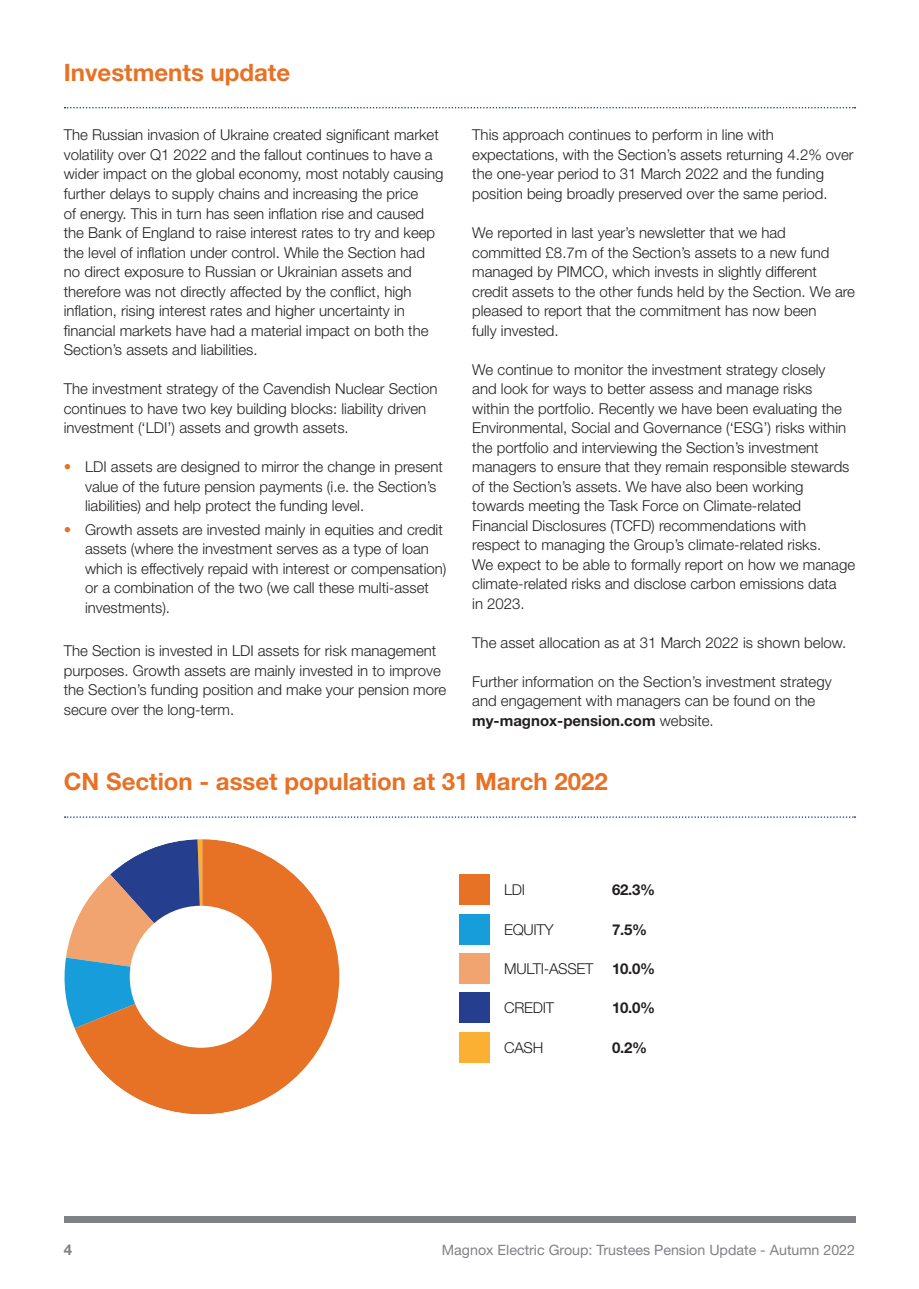
<style>
.page{position:relative;width:919px;height:1289px;background:#fff}
.page>*{position:absolute;margin:0;border:0;box-sizing:border-box;transform-origin:0 0}
.t1{font:700 24px "Helvetica Neue LT Std";color:#e77124}
.t2{font:300 15px/19.5px "Helvetica Neue LT Std";color:#231f20}
.t3{font:700 15px "Helvetica Neue LT Std";color:#231f20}
.t4{font:300 15px "Helvetica Neue LT Std";letter-spacing:-.02em;color:#231f20}
.t5{font:700 15px "Helvetica Neue LT Std";color:#808285}
.t6{font:14.25px "Helvetica Neue LT Std";color:#808285}
.s1{color:#e77124}
.s2{font-weight:700}
</style>
<div class="page">
<div style="left:64px;top:1216px;width:791px;height:6px;background:#808285"></div>
<svg style="left:64px;top:924px;width:11px;height:104px"></svg>
<svg style="left:75px;top:839px;width:264px;height:275px;fill:#e77124"></svg>
<div style="left:130px;top:905px;width:142px;height:142px;background:#fff;border-radius:50%"></div>
<svg style="left:65px;top:816px;width:790px;height:1px"></svg>
<svg style="left:65px;top:107px;width:790px;height:1px"></svg>
<div style="left:459px;top:874px;width:31px;height:31px;background:#e77124"></div>
<div style="left:459px;top:913px;width:31px;height:31px;background:#179dd9"></div>
<div style="left:459px;top:953px;width:31px;height:30px;background:#f1a46f"></div>
<div style="left:459px;top:992px;width:31px;height:31px;background:#253f8e"></div>
<div style="left:459px;top:1031px;width:31px;height:31px;background:#fbb033"></div>
<p class="t1" style="left:64px;top:58px;width:228px">Investments update</p>
<p class="t2" style="left:64px;top:125px;width:381px">The Russian invasion of Ukraine created significant market volatility over Q1 2022 and the fallout continues to have a wider impact on the global economy, most notably causing further delays to supply chains and increasing the price<br>of energy. This in turn has seen inflation rise and caused the Bank of England to raise interest rates to try and keep the level of inflation under control. While the Section had no direct exposure to Russian or Ukrainian assets and therefore was not directly affected by the conflict, high inflation, rising interest rates and higher uncertainty in financial markets have had a material impact on both the Section’s assets and liabilities.</p>
<p class="t2" style="left:64px;top:379px;width:375px">The investment strategy of the Cavendish Nuclear Section continues to have two key building blocks: liability driven investment (‘LDI’) assets and growth assets.</p>
<p class="t2" style="left:85px;top:457px;width:359px;text-indent:-21px"><span class="s1">•</span> LDI assets are designed to mirror the change in present value of the future pension payments (i.e. the Section’s liabilities) and help protect the funding level.</p>
<p class="t2" style="left:85px;top:519px;width:363px;text-indent:-21px"><span class="s1">•</span> Growth assets are invested mainly in equities and credit assets (where the investment serves as a type of loan which is effectively repaid with interest or compensation) or a combination of the two (we call these multi-asset investments).</p>
<p class="t2" style="left:64px;top:641px;width:384px">The Section is invested in LDI assets for risk management purposes. Growth assets are mainly invested in to improve the Section’s funding position and make your pension more secure over the long-term.</p>
<p class="t2" style="left:472px;top:125px;width:383px">This approach continues to perform in line with expectations, with the Section’s assets returning 4.2% over the one-year period to 31 March 2022 and the funding position being broadly preserved over the same period.</p>
<p class="t2" style="left:472px;top:223px;width:384px">We reported in last year’s newsletter that we had committed £8.7m of the Section’s assets to a new fund managed by PIMCO, which invests in slightly different credit assets to the other funds held by the Section. We are pleased to report that the commitment has now been<br>fully invested.</p>
<p class="t2" style="left:472px;top:359px;width:384px">We continue to monitor the investment strategy closely<br>and look for ways to better assess and manage risks<br>within the portfolio. Recently we have been evaluating the Environmental, Social and Governance (‘ESG’) risks within the portfolio and interviewing the Section’s investment managers to ensure that they remain responsible stewards of the Section’s assets. We have also been working towards meeting the Task Force on Climate-related Financial Disclosures (TCFD) recommendations with respect to managing the Group’s climate-related risks.<br>We expect to be able to formally report on how we manage climate-related risks and disclose carbon emissions data<br>in 2023.</p>
<p class="t2" style="left:472px;top:632px;width:375px">The asset allocation as at 31 March 2022 is shown below.</p>
<p class="t2" style="left:472px;top:671px;width:361px">Further information on the Section’s investment strategy and engagement with managers can be found on the <span class="s2">my-magnox-pension.com</span> website.</p>
<p class="t1" style="left:64px;top:767px;width:545px">CN Section - asset population at 31 March 2022</p>
<p class="t2" style="left:504px;top:879px;width:23px">LDI</p>
<p class="t3" style="left:612px;top:880px;width:44px">62.3%</p>
<p class="t2" style="left:504px;top:919px;width:51px">EQUITY</p>
<p class="t3" style="left:612px;top:920px;width:36px">7.5%</p>
<p class="t4" style="left:504px;top:959px;width:152px">MULTI-ASSET <span class="s2">10.0%</span></p>
<p class="t2" style="left:504px;top:997px;width:51px">CREDIT</p>
<p class="t3" style="left:612px;top:998px;width:44px">10.0%</p>
<p class="t2" style="left:504px;top:1037px;width:41px">CASH</p>
<p class="t3" style="left:612px;top:1038px;width:36px">0.2%</p>
<p class="t5" style="left:64px;top:1240px;width:10px">4</p>
<p class="t6" style="left:442px;top:1241px;width:415px">Magnox Electric Group: Trustees Pension Update - Autumn 2022</p>
</div>
